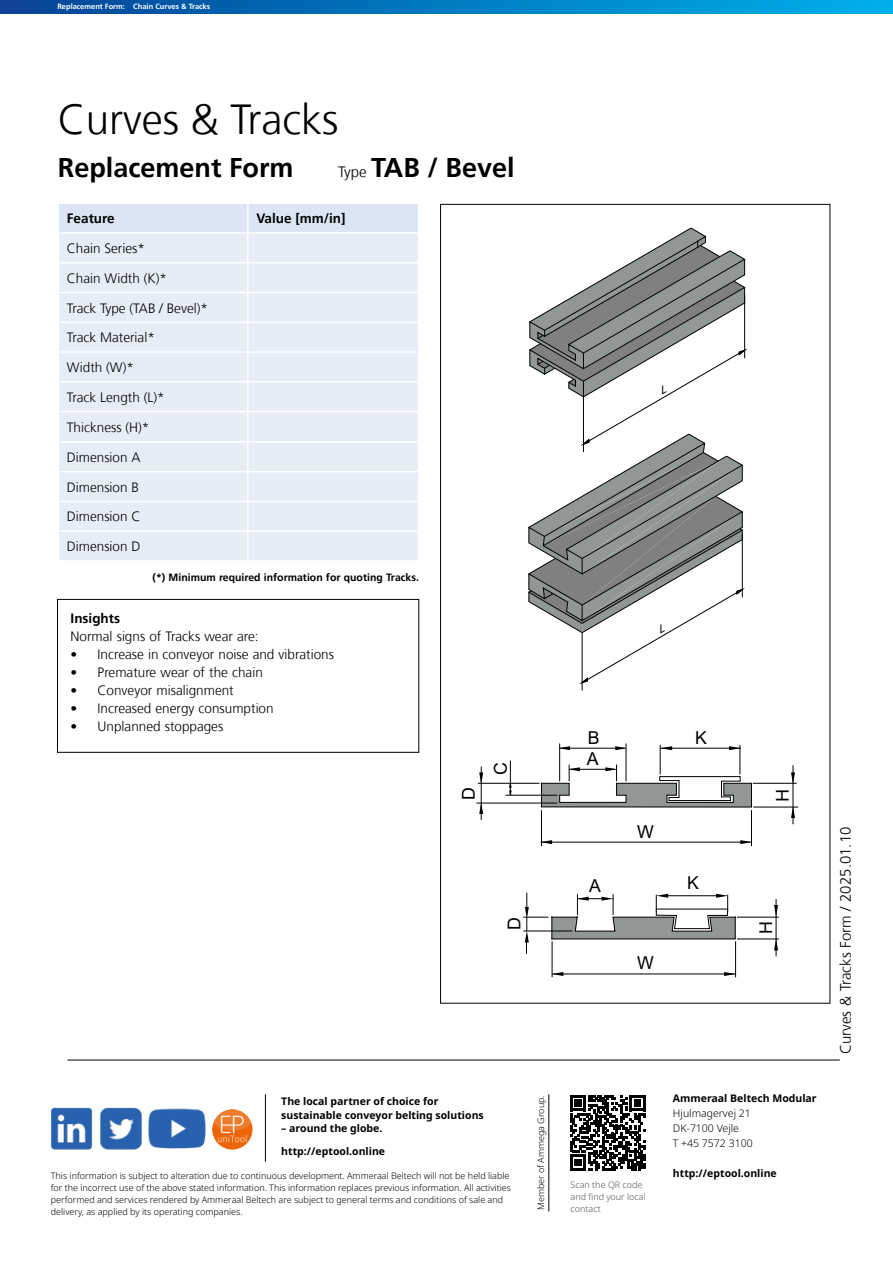
<style>
.page{position:relative;width:893px;height:1263px;background:#fff}
.page>*{position:absolute;margin:0;border:0;box-sizing:border-box;transform-origin:0 0}
.t1{font:300 42px "Frutiger";color:#000}
.t2{font:700 27px "Frutiger";color:#000}
.t3{font:17.85px/21px "Arial";color:#000}
.t4{font:17.7px "Arial";color:#000}
.t5{font:300 15px "Frutiger";color:#000}
.t6{font:300 13.5px "Frutiger";color:#000}
.t7{font:700 13.5px "Frutiger";color:#000}
.t8{font:700 10.5px/13.5px "Noto Sans";color:#000}
.t9{font:700 10.5px "Frutiger";color:#000}
.t10{font:300 10.5px/15px "Noto Sans";color:#000}
.t11{font:300 9px/12px "Noto Sans";color:#000}
.t12{font:300 9px/12px "Noto Sans";color:#565656}
.t13{font:700 7.5px "Frutiger";color:#fff}
.s1{font-weight:300;font-size:15px}
</style>
<div class="page">
<svg style="left:0;top:0;width:893px;height:13px;background:#007ac0"></svg>
<hr style="left:67px;top:1060px;width:773px;height:1px;background:#000">
<hr style="left:265px;top:1094px;width:1px;height:68px;background:#000">
<hr style="left:548px;top:1094px;width:1px;height:117px;background:#000">
<svg style="left:570px;top:1095px;width:75px;height:75px"></svg>
<img style="left:212px;top:1109px;width:40px;height:40px;border-radius:20px">
<img style="left:51px;top:1107px;width:38px;height:43px">
<img style="left:89px;top:1107px;width:53px;height:43px">
<img style="left:148px;top:1108px;width:58px;height:41px">
<div style="left:57px;top:599px;width:362px;height:154px;border:1px solid #000"></div>
<svg style="left:59px;top:204px;width:359px;height:356px;background:#e7edf7"></svg>
<hr style="left:541px;top:810px;width:1px;height:36px;background:#000">
<hr style="left:751px;top:810px;width:1px;height:36px;background:#000">
<hr style="left:541px;top:842px;width:210px;height:1px;background:#000">
<hr style="left:478px;top:783px;width:61px;height:1px;background:#000">
<hr style="left:626px;top:743px;width:1px;height:38px;background:#000">
<hr style="left:559px;top:743px;width:1px;height:38px;background:#000">
<hr style="left:481px;top:766px;width:1px;height:54px;background:#000">
<hr style="left:510px;top:760px;width:1px;height:35px;background:#000">
<hr style="left:753px;top:783px;width:44px;height:1px;background:#000">
<hr style="left:753px;top:807px;width:45px;height:1px;background:#000">
<hr style="left:793px;top:765px;width:1px;height:59px;background:#000">
<svg style="left:509px;top:780px;width:3px;height:15px"></svg>
<hr style="left:737px;top:917px;width:42px;height:1px;background:#000">
<hr style="left:737px;top:939px;width:42px;height:1px;background:#000">
<hr style="left:776px;top:899px;width:1px;height:57px;background:#000">
<hr style="left:476px;top:803px;width:81px;height:1px;background:#000">
<hr style="left:505px;top:795px;width:52px;height:1px;background:#000">
<svg style="left:774px;top:905px;width:4px;height:12px"></svg>
<svg style="left:774px;top:938px;width:4px;height:12px"></svg>
<hr style="left:552px;top:941px;width:1px;height:36px;background:#000">
<hr style="left:735px;top:941px;width:1px;height:36px;background:#000">
<hr style="left:552px;top:974px;width:183px;height:1px;background:#000">
<svg style="left:552px;top:972px;width:11px;height:4px"></svg>
<svg style="left:724px;top:972px;width:12px;height:4px"></svg>
<svg style="left:523px;top:893px;width:213px;height:61px"></svg>
<svg style="left:540px;top:840px;width:12px;height:4px"></svg>
<svg style="left:740px;top:840px;width:11px;height:4px"></svg>
<svg style="left:479px;top:802px;width:4px;height:12px"></svg>
<svg style="left:479px;top:772px;width:4px;height:12px"></svg>
<svg style="left:540px;top:745px;width:212px;height:63px"></svg>
<svg style="left:791px;top:772px;width:4px;height:12px"></svg>
<svg style="left:791px;top:806px;width:4px;height:12px"></svg>
<hr style="left:582px;top:633px;width:1px;height:57px;background:#000">
<svg style="left:528px;top:227px;width:219px;height:457px"></svg>
<p class="t13" style="left:57px;top:2px;width:154px">Replacement Form: Chain Curves &amp; Tracks</p>
<h1 class="t1" style="left:58px;top:96px;width:282px">Curves &amp; Tracks</h1>
<h2 class="t2" style="left:58px;top:152px;width:237px">Replacement Form</h2>
<h2 class="t2" style="left:338px;top:152px;width:178px"><span class="s1">Type</span> TAB / Bevel</h2>
<h3 class="t7" style="left:67px;top:211px;width:49px">Feature</h3>
<h3 class="t7" style="left:256px;top:211px;width:91px">Value [mm/in]</h3>
<h3 class="t6" style="left:67px;top:241px;width:80px">Chain Series*</h3>
<h3 class="t6" style="left:67px;top:270px;width:102px">Chain Width (K)*</h3>
<h3 class="t6" style="left:67px;top:300px;width:143px">Track Type (TAB / Bevel)*</h3>
<h3 class="t6" style="left:67px;top:330px;width:89px">Track Material*</h3>
<h3 class="t6" style="left:67px;top:360px;width:69px">Width (W)*</h3>
<h3 class="t6" style="left:67px;top:389px;width:99px">Track Length (L)*</h3>
<h3 class="t6" style="left:67px;top:419px;width:84px">Thickness (H)*</h3>
<h3 class="t6" style="left:67px;top:450px;width:75px">Dimension A</h3>
<h3 class="t6" style="left:67px;top:479px;width:74px">Dimension B</h3>
<h3 class="t6" style="left:67px;top:509px;width:75px">Dimension C</h3>
<h3 class="t6" style="left:67px;top:539px;width:75px">Dimension D</h3>
<p class="t9" style="left:152px;top:571px;width:268px">(*) Minimum required information for quoting Tracks.</p>
<h3 class="t7" style="left:71px;top:610px;width:51px">Insights</h3>
<h3 class="t6" style="left:71px;top:628px;width:189px">Normal signs of Tracks wear are:</h3>
<h3 class="t6" style="left:71px;top:646px;width:265px">• Increase in conveyor noise and vibrations</h3>
<h3 class="t6" style="left:71px;top:664px;width:194px">• Premature wear of the chain</h3>
<h3 class="t6" style="left:71px;top:682px;width:165px">• Conveyor misalignment</h3>
<h3 class="t6" style="left:71px;top:700px;width:205px">• Increased energy consumption</h3>
<h3 class="t6" style="left:71px;top:718px;width:154px">• Unplanned stoppages</h3>
<h3 class="t4" style="left:456px;top:800px;width:14px;rotate:-90deg">D</h3>
<h3 class="t4" style="left:489px;top:775px;width:14px;rotate:-90deg">C</h3>
<h3 class="t3" style="left:587px;top:727px;width:14px">B<br>A</h3>
<h3 class="t3" style="left:589px;top:875px;width:13px">A</h3>
<h3 class="t3" style="left:637px;top:821px;width:18px">W</h3>
<h3 class="t3" style="left:695px;top:727px;width:13px">K</h3>
<h3 class="t3" style="left:687px;top:872px;width:13px">K</h3>
<h3 class="t4" style="left:502px;top:930px;width:14px;rotate:-90deg">D</h3>
<h3 class="t4" style="left:754px;top:934px;width:14px;rotate:-90deg">H</h3>
<h3 class="t3" style="left:637px;top:952px;width:18px">W</h3>
<p class="t11" style="left:535px;top:1210px;width:116px;rotate:-90deg">Member of Ammega Group.</p>
<p class="t8" style="left:673px;top:1092px;width:145px">Ammeraal Beltech Modular</p>
<p class="t8" style="left:281px;top:1095px;width:204px">The local partner of choice for sustainable conveyor belting solutions</p>
<p class="t8" style="left:281px;top:1117px;width:105px;line-height:22.5px">– around the globe. http://eptool.online</p>
<p class="t11" style="left:51px;top:1170px;width:462px">This information is subject to alteration due to continuous development. Ammeraal Beltech will not be held liable for the incorrect use of the above stated information. This information replaces previous information. All activities performed and services rendered by Ammeraal Beltech are subject to general terms and conditions of sale and delivery, as applied by its operating companies.</p>
<p class="t12" style="left:570px;top:1179px;width:77px">Scan the QR code and find your local contact</p>
<p class="t10" style="left:673px;top:1106px;width:81px">Hjulmagervej 21<br>DK-7100 Vejle<br>T +45 7572 3100</p>
<p class="t8" style="left:673px;top:1167px;width:105px">http://eptool.online</p>
<h3 class="t5" style="left:837px;top:1054px;width:229px;rotate:-90deg">Curves &amp; Tracks Form / 2025.01.10</h3>
</div>
